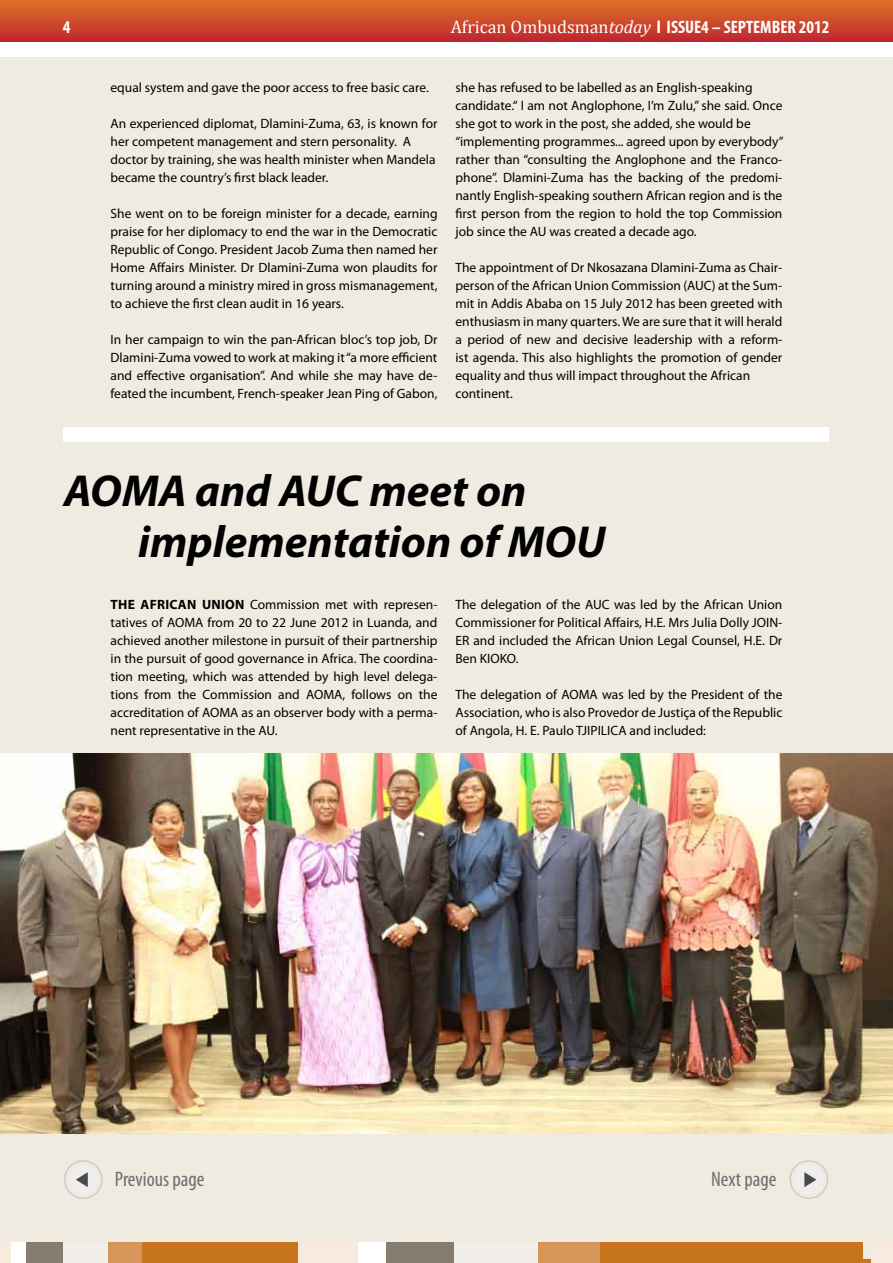
<style>
.page{position:relative;width:893px;height:1263px;background:#fff}
.page>*{position:absolute;margin:0;border:0;box-sizing:border-box;transform-origin:0 0}
.t1{font:italic 700 45px/51px "Myriad Pro";color:#000}
.t2{font:condensed 21px "Myriad Pro";color:#6d6e71}
.t3{font:700 condensed 18px "Myriad Pro";color:#fff}
.t4{font:13.5px/18px "Myriad Pro";color:#000;text-align:justify}
.s1{font-family:"Cambria";font-weight:400;font-stretch:normal}
.s2{font-family:"Cambria";font-weight:400;font-style:italic;font-stretch:normal}
.s3{font-weight:700}
</style>
<div class="page">
<div style="left:0;top:48px;width:893px;height:1215px;background:#efebe1"></div>
<div style="left:0;top:0;width:893px;height:42px;background:linear-gradient(to bottom,#df7228,#bf282e)"></div>
<svg style="left:789px;top:1160px;width:40px;height:39px"></svg>
<svg style="left:64px;top:1160px;width:39px;height:39px"></svg>
<div style="left:0;top:1243px;width:309px;height:20px;background:#f8eadc"></div>
<div style="left:11px;top:1243px;width:298px;height:20px;background:#fff"></div>
<div style="left:26px;top:1243px;width:283px;height:20px;background:#857c6f"></div>
<div style="left:63px;top:1243px;width:246px;height:20px;background:#f2eeea"></div>
<div style="left:108px;top:1243px;width:201px;height:20px;background:#d79659"></div>
<div style="left:142px;top:1243px;width:167px;height:20px;background:#c7741f"></div>
<div style="left:298px;top:1243px;width:595px;height:20px;background:#f8eadc"></div>
<div style="left:358px;top:1243px;width:535px;height:20px;background:#fff"></div>
<div style="left:386px;top:1243px;width:507px;height:20px;background:#857c6f"></div>
<div style="left:455px;top:1243px;width:438px;height:20px;background:#f2eeea"></div>
<div style="left:538px;top:1243px;width:355px;height:20px;background:#d79659"></div>
<div style="left:601px;top:1243px;width:292px;height:20px;background:#c7741f"></div>
<div style="left:863px;top:42px;width:30px;height:1217px;background:#efebe1"></div>
<div style="left:867px;top:0;width:26px;height:42px;background:linear-gradient(to bottom,#df7228,#bf282e)"></div>
<div style="left:872px;top:1243px;width:21px;height:20px;background:#f8eadc"></div>
<div style="left:64px;top:427px;width:765px;height:15px;background:#fff"></div>
<div style="left:0;top:42px;width:893px;height:15px;background:#fff"></div>
<img style="left:0;top:754px;width:893px;height:379px">
<h3 class="t3" style="left:63px;top:16px;width:9px">4</h3>
<h3 class="t3" style="left:451px;top:16px;width:380px"><span class="s1">African Ombudsman</span><span class="s2">today</span> l ISSUE4 – SEPTEMBER 2012</h3>
<p class="t4" style="left:111px;top:79px;width:320px">equal system and gave the poor access to free basic care.</p>
<p class="t4" style="left:111px;top:115px;width:328px;text-align:left">An experienced diplomat, Dlamini-Zuma, 63, is known for her competent management and stern personality. A doctor by training, she was health minister when Mandela became the country’s first black leader.</p>
<p class="t4" style="left:111px;top:205px;width:328px">She went on to be foreign minister for a decade, earning praise for her diplomacy to end the war in the Democratic Republic of Congo. President Jacob Zuma then named her Home Affairs Minister. Dr Dlamini-Zuma won plaudits for turning around a ministry mired in gross mismanagement, to achieve the first clean audit in 16 years.</p>
<p class="t4" style="left:111px;top:331px;width:328px">In her campaign to win the pan-African bloc’s top job, Dr Dlamini-Zuma vowed to work at making it “a more efficient and effective organisation”. And while she may have de&shy;feated the incumbent, French-speaker Jean Ping of Gabon,</p>
<p class="t4" style="left:455px;top:79px;width:330px;text-align:left">she has refused to be labelled as an English-speaking candidate.“ I am not Anglophone, I’m Zulu,” she said. Once she got to work in the post, she added, she would be “implementing programmes... agreed upon by everybody” rather than “consulting the Anglophone and the Franco&shy;phone”. Dlamini-Zuma has the backing of the predomi&shy;nantly English-speaking southern African region and is the first person from the region to hold the top Commission job since the AU was created a decade ago.</p>
<p class="t4" style="left:455px;top:259px;width:328px;text-align:left">The appointment of Dr Nkosazana Dlamini-Zuma as Chair&shy;person of the African Union Commission (AUC) at the Sum&shy;mit in Addis Ababa on 15 July 2012 has been greeted with enthusiasm in many quarters. We are sure that it will herald a period of new and decisive leadership with a reform&shy;ist agenda. This also highlights the promotion of gender equality and thus will impact throughout the African continent.</p>
<h1 class="t1" style="left:138px;top:463px;width:469px;text-indent:-75px">AOMA and AUC meet on implementation of MOU</h1>
<p class="t4" style="left:455px;top:595px;width:328px">The delegation of the AUC was led by the African Union Commissioner for Political Affairs, H.E. Mrs Julia Dolly JOIN-ER and included the African Union Legal Counsel, H.E. Dr Ben KIOKO.</p>
<p class="t4" style="left:455px;top:685px;width:328px">The delegation of AOMA was led by the President of the Association, who is also Provedor de Justiça of the Republic of Angola, H. E. Paulo TJIPILICA and included:</p>
<p class="t4" style="left:111px;top:595px;width:328px"><span class="s3">THE AFRICAN UNION</span> Commission met with represen&shy;tatives of AOMA from 20 to 22 June 2012 in Luanda, and achieved another milestone in pursuit of their partnership in the pursuit of good governance in Africa. The coordina&shy;tion meeting, which was attended by high level delega&shy;tions from the Commission and AOMA, follows on the accreditation of AOMA as an observer body with a perma&shy;nent representative in the AU.</p>
<h2 class="t2" style="left:115px;top:1166px;width:91px">Previous page</h2>
<h2 class="t2" style="left:711px;top:1166px;width:67px">Next page</h2>
</div>
